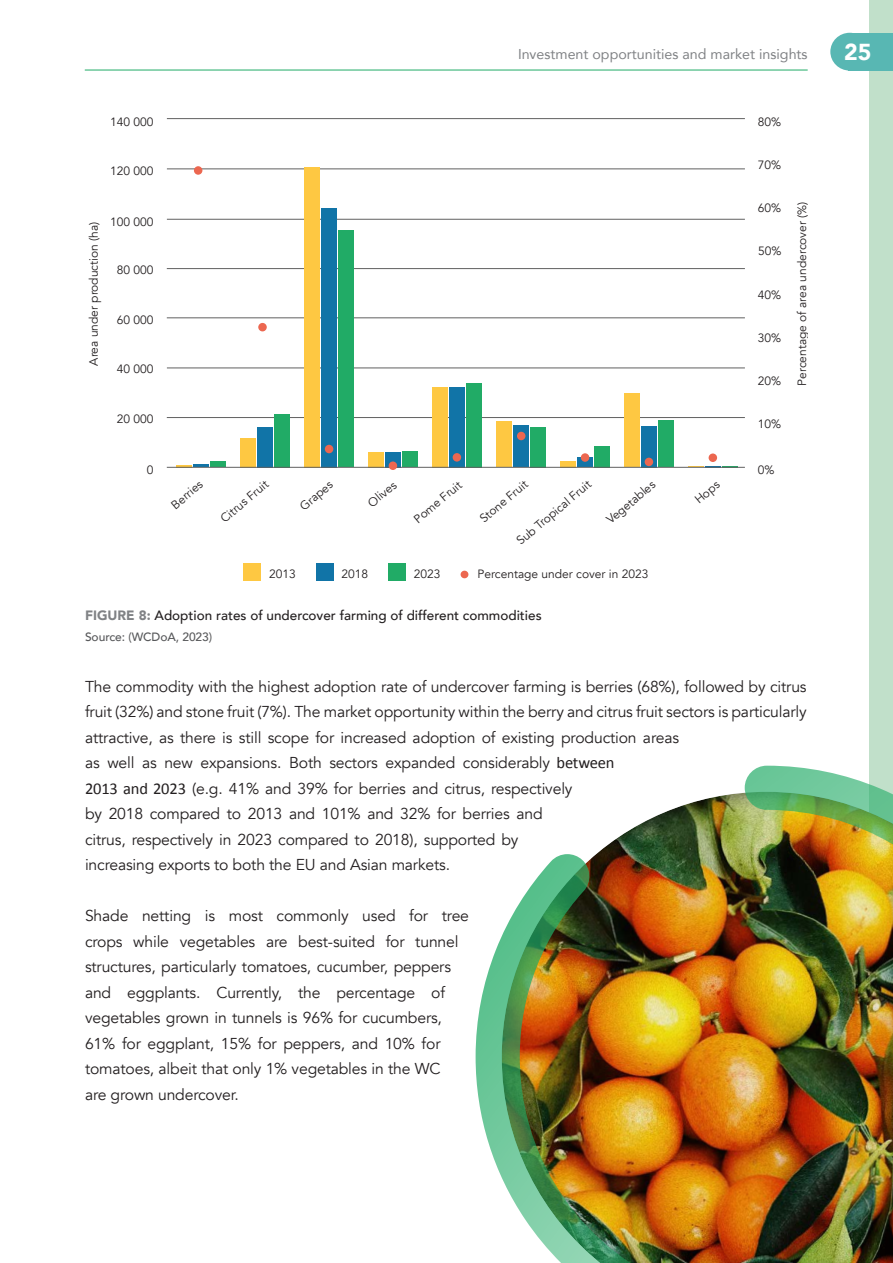
<style>
.page{position:relative;width:893px;height:1263px;background:#fff}
.page>*{position:absolute;margin:0;border:0;box-sizing:border-box;transform-origin:0 0}
.t1{font:900 23.1px "Avenir";color:#fff}
.t2{font:15.75px/25.5px "Avenir";letter-spacing:-.01em;color:#231f20}
.t3{font:14.25px "Avenir";color:#808285}
.t4{font:500 13.5px "Avenir";color:#231f20}
.t5{font:12px "Avenir";color:#231f20}
.t6{font:500 12px "Avenir";letter-spacing:-.005em;color:#57585a}
.s1{font-weight:900;color:#808285}
.s2{font-family:"Calibri";font-size:16.5px}
</style>
<div class="page">
<div style="left:869px;top:0;width:24px;height:1263px;background:#c1e0ca"></div>
<hr style="left:85px;top:70px;width:723px;height:1px;background:#21ab66">
<div style="left:830px;top:33px;width:39px;height:38px;background:#58b7b3;border-radius:50%"></div>
<div style="left:849px;top:33px;width:44px;height:38px;background:#58b7b3"></div>
<hr style="left:167px;top:417px;width:578px;height:1px;background:#616161">
<hr style="left:167px;top:368px;width:578px;height:1px;background:#616161">
<hr style="left:167px;top:318px;width:578px;height:1px;background:#616161">
<hr style="left:167px;top:268px;width:578px;height:1px;background:#616161">
<hr style="left:167px;top:219px;width:578px;height:1px;background:#616161">
<hr style="left:167px;top:169px;width:578px;height:1px;background:#616161">
<hr style="left:167px;top:118px;width:578px;height:1px;background:#616161">
<div style="left:210px;top:461px;width:16px;height:6px;background:#21ab66"></div>
<div style="left:274px;top:414px;width:16px;height:53px;background:#21ab66"></div>
<div style="left:338px;top:231px;width:16px;height:236px;background:#21ab66"></div>
<div style="left:402px;top:452px;width:16px;height:15px;background:#21ab66"></div>
<div style="left:466px;top:383px;width:16px;height:84px;background:#21ab66"></div>
<div style="left:530px;top:427px;width:16px;height:40px;background:#21ab66"></div>
<div style="left:594px;top:446px;width:16px;height:21px;background:#21ab66"></div>
<div style="left:658px;top:420px;width:16px;height:47px;background:#21ab66"></div>
<hr style="left:193px;top:464px;width:16px;height:3px;background:#1174a7">
<div style="left:257px;top:427px;width:16px;height:40px;background:#1174a7"></div>
<div style="left:321px;top:208px;width:16px;height:259px;background:#1174a7"></div>
<div style="left:385px;top:452px;width:16px;height:15px;background:#1174a7"></div>
<div style="left:449px;top:387px;width:16px;height:80px;background:#1174a7"></div>
<div style="left:513px;top:425px;width:16px;height:42px;background:#1174a7"></div>
<div style="left:577px;top:457px;width:16px;height:10px;background:#1174a7"></div>
<div style="left:641px;top:426px;width:16px;height:41px;background:#1174a7"></div>
<svg style="left:176px;top:465px;width:15px;height:2px"></svg>
<div style="left:240px;top:438px;width:15px;height:29px;background:#fec842"></div>
<div style="left:304px;top:167px;width:16px;height:300px;background:#fec842"></div>
<div style="left:368px;top:452px;width:16px;height:15px;background:#fec842"></div>
<div style="left:432px;top:387px;width:16px;height:80px;background:#fec842"></div>
<div style="left:496px;top:422px;width:16px;height:45px;background:#fec842"></div>
<div style="left:560px;top:461px;width:16px;height:6px;background:#fec842"></div>
<div style="left:624px;top:393px;width:16px;height:74px;background:#fec842"></div>
<svg style="left:688px;top:466px;width:50px;height:1px"></svg>
<hr style="left:167px;top:467px;width:578px;height:1px;background:#616161">
<div style="left:194px;top:166px;width:8px;height:9px;background:#ec6750;border-radius:50%"></div>
<div style="left:258px;top:323px;width:9px;height:8px;background:#ec6750;border-radius:50%"></div>
<div style="left:325px;top:445px;width:8px;height:8px;background:#ec6750;border-radius:50%"></div>
<div style="left:389px;top:461px;width:8px;height:9px;background:#ec6750;border-radius:50%"></div>
<div style="left:453px;top:453px;width:8px;height:9px;background:#ec6750;border-radius:50%"></div>
<div style="left:517px;top:432px;width:8px;height:8px;background:#ec6750;border-radius:50%"></div>
<div style="left:581px;top:453px;width:8px;height:9px;background:#ec6750;border-radius:50%"></div>
<div style="left:645px;top:458px;width:8px;height:8px;background:#ec6750;border-radius:50%"></div>
<div style="left:709px;top:453px;width:8px;height:9px;background:#ec6750;border-radius:50%"></div>
<div style="left:244px;top:564px;width:17px;height:17px;background:#fec842"></div>
<div style="left:316px;top:564px;width:17px;height:17px;background:#1174a7"></div>
<div style="left:388px;top:564px;width:17px;height:17px;background:#21ab66"></div>
<div style="left:461px;top:571px;width:7px;height:7px;background:#ec6750;border-radius:50%"></div>
<img style="left:476px;top:766px;width:417px;height:497px">
<p class="t3" style="left:518px;top:43px;width:291px">Investment opportunities and market insights</p>
<h1 class="t1" style="left:844px;top:32px;width:29px">25</h1>
<p class="t5" style="left:110px;top:114px;width:45px">140 000</p>
<p class="t5" style="left:758px;top:114px;width:25px">80%</p>
<p class="t5" style="left:110px;top:163px;width:45px">120 000</p>
<p class="t5" style="left:87px;top:366px;width:146px;rotate:-90deg">Area under production (ha)</p>
<p class="t5" style="left:110px;top:215px;width:45px">100 000</p>
<p class="t5" style="left:117px;top:263px;width:38px">80 000</p>
<p class="t5" style="left:117px;top:312px;width:38px">60 000</p>
<p class="t5" style="left:117px;top:362px;width:38px">40 000</p>
<p class="t5" style="left:117px;top:412px;width:38px">20 000</p>
<p class="t5" style="left:758px;top:158px;width:25px">70%</p>
<p class="t5" style="left:758px;top:201px;width:25px">60%</p>
<p class="t5" style="left:758px;top:244px;width:25px">50%</p>
<p class="t5" style="left:758px;top:287px;width:25px">40%</p>
<p class="t5" style="left:758px;top:331px;width:25px">30%</p>
<p class="t5" style="left:758px;top:374px;width:25px">20%</p>
<p class="t5" style="left:758px;top:417px;width:25px">10%</p>
<p class="t5" style="left:147px;top:463px;width:8px">0</p>
<p class="t5" style="left:758px;top:463px;width:18px">0%</p>
<p class="t5" style="left:168px;top:501px;width:38px;rotate:-40deg">Berries</p>
<p class="t5" style="left:217px;top:514px;width:60px;rotate:-40deg">Citrus Fruit</p>
<p class="t5" style="left:297px;top:502px;width:40px;rotate:-40deg">Grapes</p>
<p class="t5" style="left:365px;top:499px;width:35px;rotate:-40deg">Olives</p>
<p class="t5" style="left:411px;top:515px;width:60px;rotate:-40deg">Pome Fruit</p>
<p class="t5" style="left:477px;top:514px;width:60px;rotate:-40deg">Stone Fruit</p>
<p class="t5" style="left:514px;top:537px;width:95px;rotate:-40deg">Sub Tropical Fruit</p>
<p class="t5" style="left:603px;top:516px;width:61px;rotate:-40deg">Vegetables</p>
<p class="t5" style="left:692px;top:496px;width:30px;rotate:-40deg">Hops</p>
<p class="t5" style="left:795px;top:386px;width:186px;rotate:-90deg">Percentage of area undercover (%)</p>
<p class="t5" style="left:269px;top:566px;width:28px">2013</p>
<p class="t5" style="left:341px;top:566px;width:28px">2018</p>
<p class="t5" style="left:414px;top:566px;width:28px">2023</p>
<p class="t5" style="left:478px;top:566px;width:172px">Percentage under cover in 2023</p>
<p class="t4" style="left:85px;top:604px;width:458px"><span class="s1">FIGURE 8:</span> Adoption rates of undercover farming of different commodities</p>
<p class="t6" style="left:85px;top:626px;width:129px">Source: (WCDoA, 2023)</p>
<p class="t2" style="left:85px;top:674px;width:723px">The commodity with the highest adoption rate of undercover farming is berries (68%), followed by citrus fruit (32%) and stone fruit (7%). The market opportunity within the berry and citrus fruit sectors is particularly attractive, as there is still scope for increased adoption of existing production areas<br>as well as new expansions. Both sectors expanded considerably <span class="s2">between<br>2013 and 2023</span> (e.g. 41% and 39% for berries and citrus, respectively<br>by 2018 compared to 2013 and 101% and 32% for berries and<br>citrus, respectively in 2023 compared to 2018), supported by<br>increasing exports to both the EU and Asian markets.</p>
<p class="t2" style="left:85px;top:903px;width:385px">Shade netting is most commonly used for tree crops while vegetables are best-suited for tunnel structures, particularly tomatoes, cucumber, peppers and eggplants. Currently, the percentage of vegetables grown in tunnels is 96% for cucumbers, 61% for eggplant, 15% for peppers, and 10% for tomatoes, albeit that only 1% vegetables in the WC<br>are grown undercover.</p>
</div>
